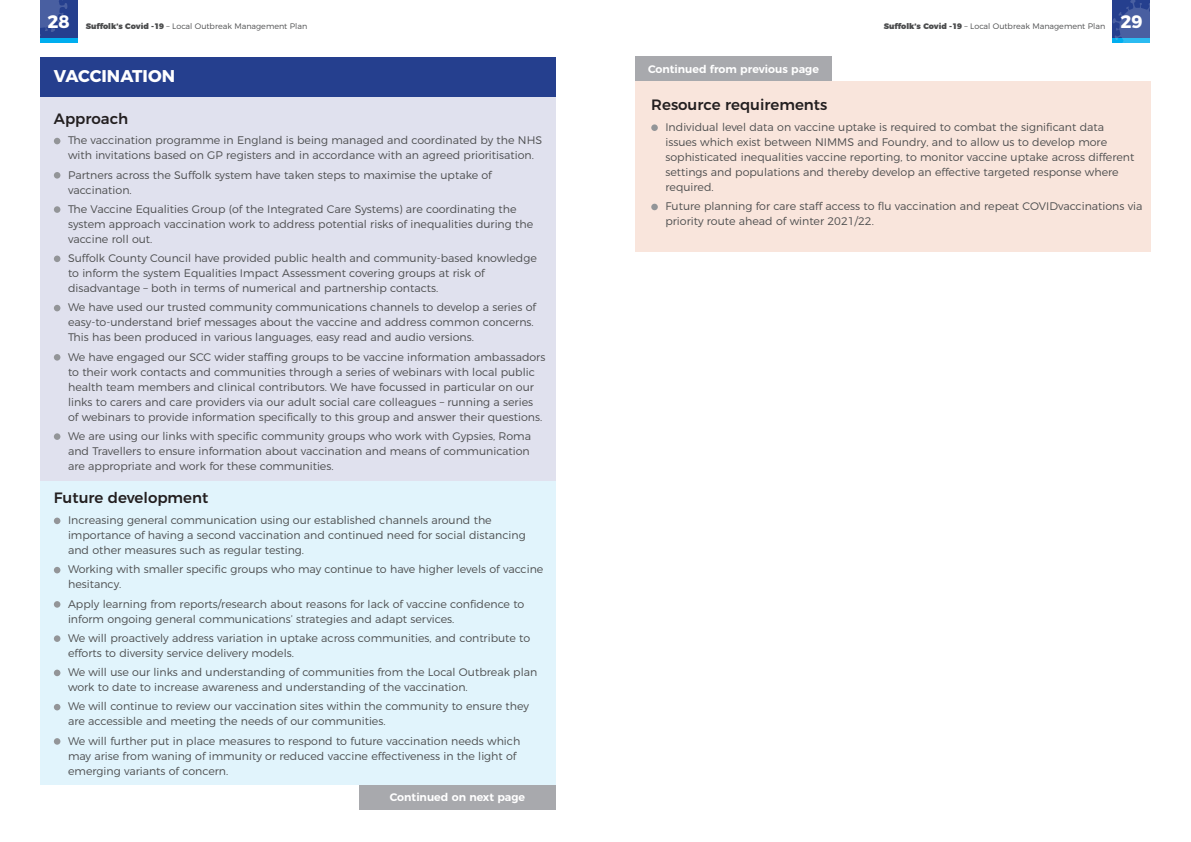
<style>
.page{position:relative;width:1191px;height:842px;background:#fff}
.page>*{position:absolute;margin:0;border:0;box-sizing:border-box;transform-origin:0 0}
.t1{font:700 18px "Montserrat";color:#fff}
.t2{font:700 17px "Montserrat";color:#fff}
.t3{font:500 15px "Montserrat";color:#231f20}
.t4{font:300 11px/15px "Montserrat";color:#4b4c4d}
.t5{font:600 11px "Montserrat";color:#fff}
.t6{font:300 8px "Montserrat";color:#4b4c4d}
.s1{font-weight:900}
</style>
<div class="page">
<div style="left:40px;top:0;width:37px;height:43px;background:#00aeef"></div>
<div style="left:40px;top:0;width:37px;height:38px;background:#253f8e"></div>
<svg style="left:40px;top:0;width:28px;height:36px"></svg>
<svg style="left:1112px;top:0;width:38px;height:43px;background:#385ea3"></svg>
<div style="left:41px;top:83px;width:515px;height:436px;background:#e0e1ee"></div>
<div style="left:41px;top:481px;width:515px;height:304px;background:#e1f4fc"></div>
<div style="left:635px;top:81px;width:515px;height:170px;background:#f9e5dc"></div>
<div style="left:41px;top:57px;width:515px;height:39px;background:#253f8e"></div>
<svg style="left:54px;top:138px;width:6px;height:6px"></svg>
<div style="left:54px;top:172px;width:6px;height:7px;background:#939598;border-radius:50%"></div>
<div style="left:54px;top:206px;width:6px;height:7px;background:#939598;border-radius:50%"></div>
<svg style="left:54px;top:256px;width:6px;height:6px"></svg>
<svg style="left:54px;top:305px;width:6px;height:6px"></svg>
<div style="left:54px;top:354px;width:6px;height:7px;background:#939598;border-radius:50%"></div>
<div style="left:54px;top:433px;width:6px;height:7px;background:#939598;border-radius:50%"></div>
<svg style="left:54px;top:518px;width:6px;height:6px"></svg>
<svg style="left:54px;top:567px;width:6px;height:6px"></svg>
<div style="left:54px;top:601px;width:6px;height:7px;background:#939598;border-radius:50%"></div>
<div style="left:54px;top:635px;width:6px;height:7px;background:#939598;border-radius:50%"></div>
<svg style="left:54px;top:670px;width:6px;height:6px"></svg>
<svg style="left:54px;top:704px;width:6px;height:6px"></svg>
<div style="left:54px;top:738px;width:6px;height:7px;background:#939598;border-radius:50%"></div>
<div style="left:651px;top:124px;width:7px;height:7px;background:#939598;border-radius:50%"></div>
<div style="left:651px;top:204px;width:7px;height:6px;background:#939598;border-radius:50%"></div>
<div style="left:359px;top:785px;width:197px;height:25px;background:#a8a9ad"></div>
<div style="left:635px;top:57px;width:196px;height:24px;background:#a8a9ad"></div>
<h1 class="t1" style="left:47px;top:7px;width:24px">28</h1>
<p class="t6" style="left:86px;top:20px;width:223px"><span class="s1">Suffolk’s Covid -19</span> – Local Outbreak Management Plan</p>
<p class="t6" style="left:883px;top:20px;width:223px"><span class="s1">Suffolk’s Covid -19</span> – Local Outbreak Management Plan</p>
<h1 class="t1" style="left:1120px;top:7px;width:24px">29</h1>
<h2 class="t2" style="left:54px;top:62px;width:24px">VACCINATION</h2>
<h3 class="t3" style="left:54px;top:106px;width:76px">Approach</h3>
<p class="t4" style="left:68px;top:132px;width:475px">The vaccination programme in England is being managed and coordinated by the NHS with invitations based on GP registers and in accordance with an agreed prioritisation.</p>
<p class="t4" style="left:68px;top:166px;width:425px">Partners across the Suffolk system have taken steps to maximise the uptake of vaccination.</p>
<p class="t4" style="left:68px;top:200px;width:467px">The Vaccine Equalities Group (of the Integrated Care Systems) are coordinating the system approach vaccination work to address potential risks of inequalities during the vaccine roll out.</p>
<p class="t4" style="left:68px;top:250px;width:470px">Suffolk County Council have provided public health and community-based knowledge to inform the system Equalities Impact Assessment covering groups at risk of disadvantage – both in terms of numerical and partnership contacts.</p>
<p class="t4" style="left:68px;top:299px;width:469px">We have used our trusted community communications channels to develop a series of easy-to-understand brief messages about the vaccine and address common concerns.<br>This has been produced in various languages, easy read and audio versions.</p>
<p class="t4" style="left:68px;top:348px;width:479px">We have engaged our SCC wider staffing groups to be vaccine information ambassadors to their work contacts and communities through a series of webinars with local public health team members and clinical contributors. We have focussed in particular on our links to carers and care providers via our adult social care colleagues – running a series of webinars to provide information specifically to this group and answer their questions.</p>
<p class="t4" style="left:68px;top:427px;width:464px">We are using our links with specific community groups who work with Gypsies, Roma and Travellers to ensure information about vaccination and means of communication are appropriate and work for these communities.</p>
<h3 class="t3" style="left:54px;top:486px;width:156px">Future development</h3>
<p class="t4" style="left:68px;top:512px;width:459px">Increasing general communication using our established channels around the importance of having a second vaccination and continued need for social distancing and other measures such as regular testing.</p>
<p class="t4" style="left:68px;top:561px;width:477px">Working with smaller specific groups who may continue to have higher levels of vaccine hesitancy.</p>
<p class="t4" style="left:68px;top:595px;width:458px">Apply learning from reports/research about reasons for lack of vaccine confidence to inform ongoing general communications’ strategies and adapt services.</p>
<p class="t4" style="left:68px;top:630px;width:463px">We will proactively address variation in uptake across communities, and contribute to efforts to diversity service delivery models.</p>
<p class="t4" style="left:68px;top:664px;width:471px">We will use our links and understanding of communities from the Local Outbreak plan work to date to increase awareness and understanding of the vaccination.</p>
<p class="t4" style="left:68px;top:698px;width:462px">We will continue to review our vaccination sites within the community to ensure they are accessible and meeting the needs of our communities.</p>
<p class="t4" style="left:68px;top:732px;width:454px">We will further put in place measures to respond to future vaccination needs which may arise from waning of immunity or reduced vaccine effectiveness in the light of emerging variants of concern.</p>
<p class="t5" style="left:648px;top:60px;width:172px">Continued from previous page</p>
<h3 class="t3" style="left:651px;top:93px;width:178px">Resource requirements</h3>
<p class="t4" style="left:665px;top:119px;width:470px">Individual level data on vaccine uptake is required to combat the significant data issues which exist between NIMMS and Foundry, and to allow us to develop more sophisticated inequalities vaccine reporting, to monitor vaccine uptake across different settings and populations and thereby develop an effective targeted response where required.</p>
<p class="t4" style="left:665px;top:198px;width:478px">Future planning for care staff access to flu vaccination and repeat COVIDvaccinations via priority route ahead of winter 2021/22.</p>
<p class="t5" style="left:390px;top:789px;width:137px">Continued on next page</p>
</div>
